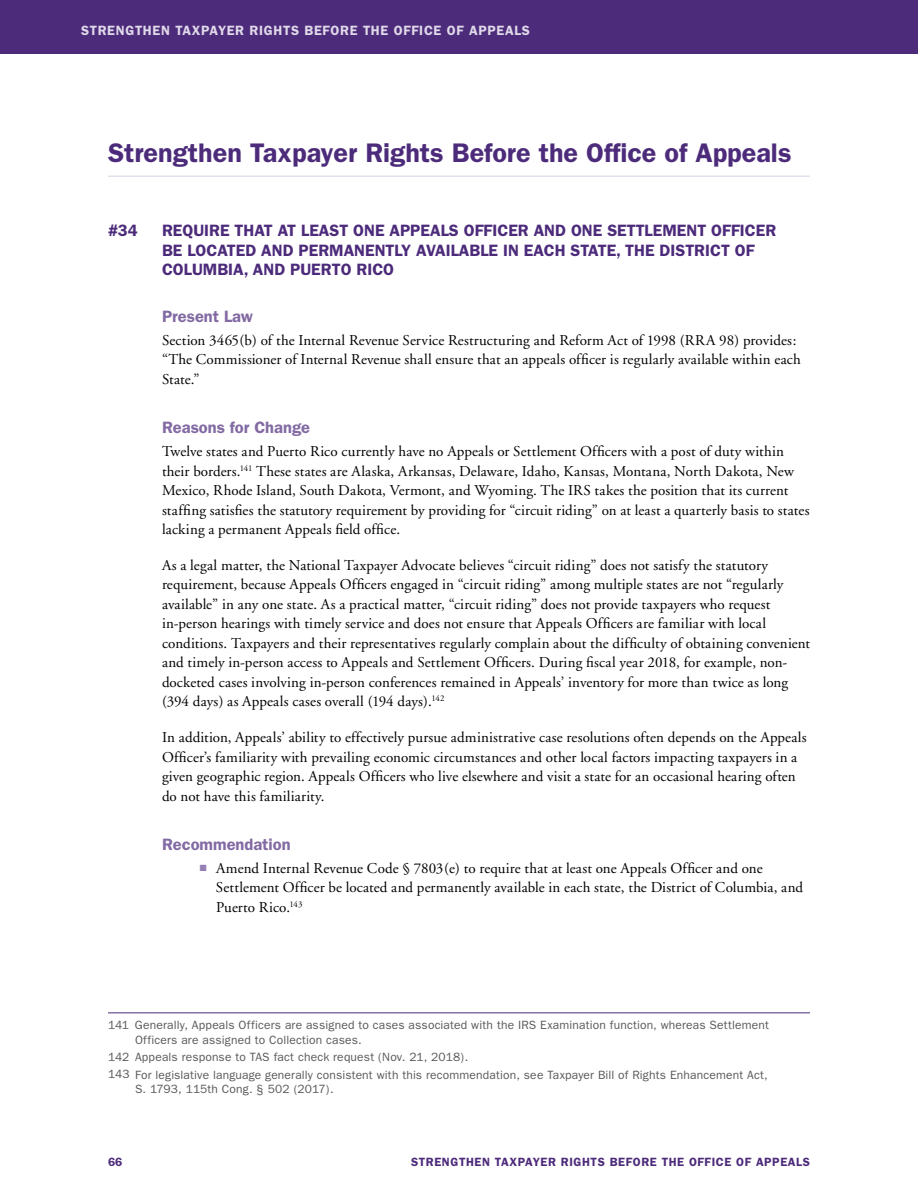
<style>
.page{position:relative;width:918px;height:1188px;background:#fff}
.page>*{position:absolute;margin:0;border:0;box-sizing:border-box;transform-origin:0 0}
.t1{font:600 27px "Franklin Gothic";color:#4d2b7b}
.t2{font:600 16.5px/19.8px "Franklin Gothic";color:#4d2b7b}
.P-Subhead_1{font:600 16.5px "Franklin Gothic";color:#826aa3}
.Body_Text{font:15px/19.5px "Adobe Garamond";letter-spacing:.01em;color:#000}
.t3{font:600 13.5px "Franklin Gothic";letter-spacing:.05em;color:#dfd9e9}
.IGNORE_Footnote{font:12px/14.4px "Franklin Gothic";letter-spacing:.015em;color:#58595b}
.t4{font:600 12px "Franklin Gothic";letter-spacing:.05em;color:#4d2b7b}
.s1{color:#957fb5}
</style>
<div class="page">
<div style="left:0;top:0;width:918px;height:54px;background:#4d2b7b"></div>
<hr style="left:108px;top:176px;width:702px;height:1px;background:#e5dfec">
<hr style="left:108px;top:1013px;width:702px;height:1px;background:#4d2b7b">
<p class="t3" style="left:81px;top:23px;width:10px">Stre</p>
<p class="t3" style="left:116px;top:23px;width:20px">ngthe</p>
<p class="t3" style="left:161px;top:23px;width:67px">n Taxpayer</p>
<p class="t3" style="left:250px;top:23px;width:19px">Right</p>
<p class="t3" style="left:291px;top:23px;width:50px">s Before</p>
<p class="t3" style="left:363px;top:23px;width:10px">the</p>
<p class="t3" style="left:394px;top:23px;width:34px">Office</p>
<p class="t3" style="left:447px;top:23px;width:32px">of Appe</p>
<p class="t3" style="left:505px;top:23px;width:26px">als</p>
<h1 class="t1" style="left:108px;top:137px;width:685px">Strengthen Taxpayer Rights Before the Office of Appeals</h1>
<p class="t2" style="left:108px;top:220px;width:31px">#34</p>
<p class="t2" style="left:162px;top:220px;width:616px">REQUIRE THAT AT LEAST ONE APPEALS OFFICER AN D ONE SETTLEMENT OFFICER<br>BE LOCATED AN D PERMAN ENTLY AVAILABLE IN EACH STATE, THE DISTRICT OF<br>COLUMBIA, AN D PUERTO RICO</p>
<p class="P-Subhead_1" style="left:162px;top:307px;width:92px">Present Law</p>
<p class="Body_Text" style="left:162px;top:331px;width:640px">Section 3465(b) of the Internal Revenue Service Restructuring and Reform Act of 1998 (RRA 98) provides: “The Commissioner of Internal Revenue shall ensure that an appeals officer is regularly available within each<br>State.”</p>
<p class="P-Subhead_1" style="left:162px;top:418px;width:150px">Reasons for Change</p>
<p class="Body_Text" style="left:162px;top:442px;width:649px">Twelve states and Puerto Rico currently have no Appeals or Settlement Officers with a post of duty within their borders.<sup>141</sup> These states are Alaska, Arkansas, Delaware, Idaho, Kansas, Montana, North Dakota, New Mexico, Rhode Island, South Dakota, Vermont, and Wyoming. The IRS takes the position that its current staffing satisfies the statutory requirement by providing for “circuit riding” on at least a quarterly basis to states lacking a permanent Appeals field office.</p>
<p class="Body_Text" style="left:162px;top:556px;width:650px">As a legal matter, the National Taxpayer Advocate believes “circuit riding” does not satisfy the statutory requirement, because Appeals Officers engaged in “circuit riding” among multiple states are not “regularly available” in any one state. As a practical matter, “circuit riding” does not provide taxpayers who request in-person hearings with timely service and does not ensure that Appeals Officers are familiar with local conditions. Taxpayers and their representatives regularly complain about the difficulty of obtaining convenient and timely in-person access to Appeals and Settlement Officers. During fiscal year 2018, for example, non&shy;docketed cases involving in-person conferences remained in Appeals’ inventory for more than twice as long (394 days) as Appeals cases overall (194 days).<sup>142</sup></p>
<p class="Body_Text" style="left:162px;top:728px;width:646px">In addition, Appeals’ ability to effectively pursue administrative case resolutions often depends on the Appeals Officer’s familiarity with prevailing economic circumstances and other local factors impacting taxpayers in a given geographic region. Appeals Officers who live elsewhere and visit a state for an occasional hearing often do not have this familiarity.</p>
<p class="P-Subhead_1" style="left:162px;top:835px;width:130px">Recommendation</p>
<p class="Body_Text" style="left:216px;top:859px;width:589px;text-indent:-16px"><span class="s1">■</span> Amend Internal Revenue Code § 7803(e) to require that at least one Appeals Officer and one<br>Settlement Officer be located and permanently available in each state, the District of Columbia, and<br>Puerto Rico. <sup>143</sup></p>
<p class="IGNORE_Footnote" style="left:135px;top:1018px;width:635px;text-indent:-27px">141 Generally, Appeals Officers are assigned to cases associated with the IRS Examination function, whereas Settlement<br>Officers are assigned to Collection cases.</p>
<p class="IGNORE_Footnote" style="left:108px;top:1050px;width:362px">142 Appeals response to TAS fact check request (Nov. 21, 2018).</p>
<p class="IGNORE_Footnote" style="left:135px;top:1068px;width:634px;text-indent:-27px">143 For legislative language generally consistent with this recommendation, see Taxpayer Bill of Rights Enhancement Act,<br>S. 1793, 115th Cong. § 502 (2017).</p>
<p class="t4" style="left:108px;top:1154px;width:16px">66</p>
<p class="t4" style="left:411px;top:1154px;width:9px">Stre</p>
<p class="t4" style="left:442px;top:1154px;width:18px">ngthe</p>
<p class="t4" style="left:482px;top:1154px;width:60px">n Taxpayer</p>
<p class="t4" style="left:561px;top:1154px;width:17px">Right</p>
<p class="t4" style="left:598px;top:1154px;width:44px">s Before</p>
<p class="t4" style="left:662px;top:1154px;width:9px">the</p>
<p class="t4" style="left:689px;top:1154px;width:30px">Office</p>
<p class="t4" style="left:736px;top:1154px;width:29px">of Appe</p>
<p class="t4" style="left:788px;top:1154px;width:24px">als</p>
</div>
